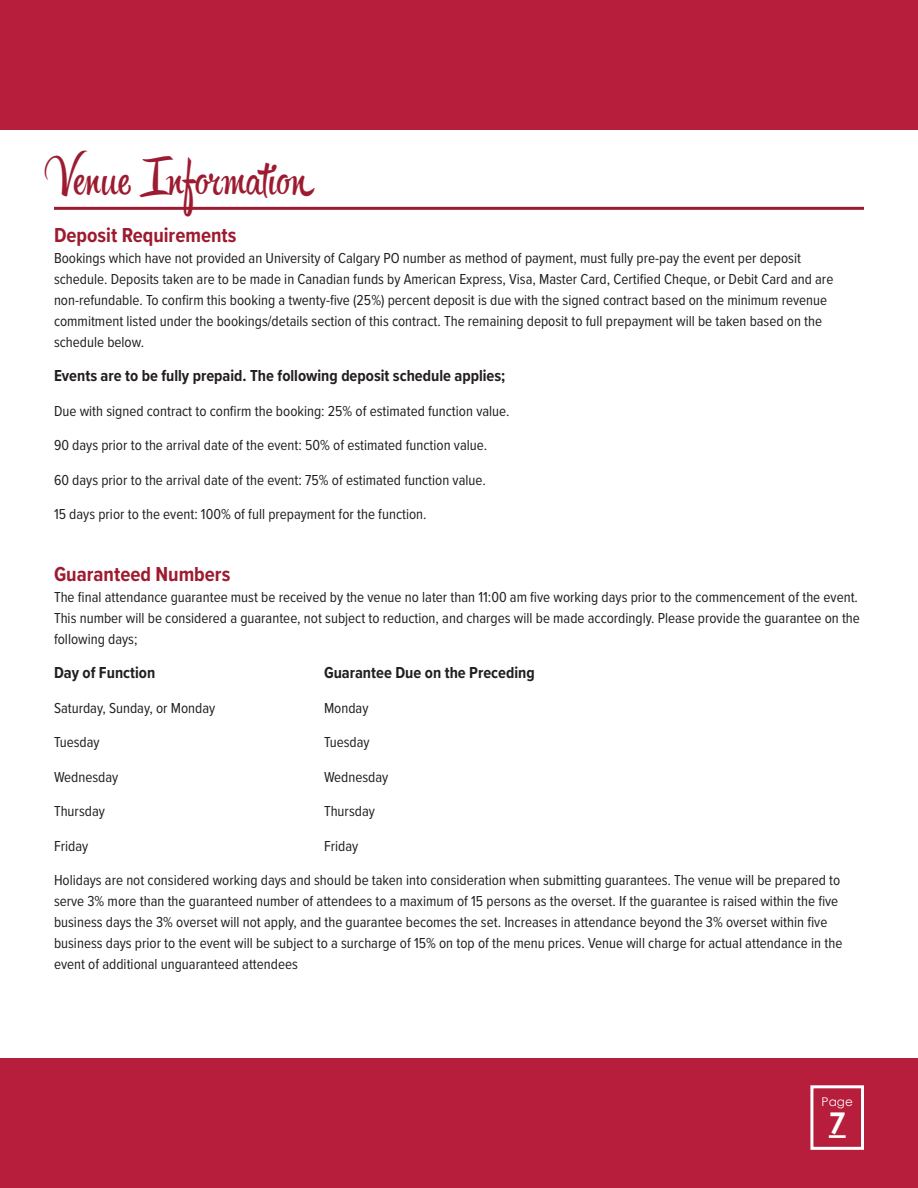
<style>
.page{position:relative;width:918px;height:1188px;background:#fff}
.page>*{position:absolute;margin:0;border:0;box-sizing:border-box;transform-origin:0 0}
.heading{font:45px "Hipster Script Pro";letter-spacing:-.01em;color:#9d1b30}
.t1{font:700 30px "Century Gothic";color:#fff}
.package_heading{font:700 21px "Proxima Nova Cond";color:#9d1b30}
.description{font:700 21px "Proxima Nova Cond";color:#9d1b30}
.description-2{font:700 16.5px "Proxima Nova Cond";color:#231f20}
.description-3{font:15px/21px "Proxima Nova Cond";color:#231f20}
.paragraph_descriptions{font:15px/21px "Proxima Nova Cond";color:#231f20}
.t2{font:12px "Century Gothic";color:#fff}
</style>
<div class="page">
<div style="left:0;top:0;width:918px;height:130px;background:#b71e3b"></div>
<div style="left:0;top:1058px;width:918px;height:130px;background:#b61e3b"></div>
<div style="left:810px;top:1085px;width:54px;height:65px;border:3px solid #fff"></div>
<hr style="left:54px;top:207px;width:810px;height:3px;background:#9d1b30">
<hr style="left:829px;top:1135px;width:17px;height:3px;background:#fff">
<p class="heading" style="left:54px;top:151px;width:262px">Venue Information</p>
<p class="package_heading" style="left:54px;top:219px;width:184px">Deposit Requirements</p>
<p class="paragraph_descriptions" style="left:54px;top:247px;width:781px">Bookings which have not provided an University of Calgary PO number as method of payment, must fully pre-pay the event per deposit schedule. Deposits taken are to be made in Canadian funds by American Express, Visa, Master Card, Certified Cheque, or Debit Card and are non-refundable. To confirm this booking a twenty-five (25%) percent deposit is due with the signed contract based on the minimum revenue commitment listed under the bookings/details section of this contract. The remaining deposit to full prepayment will be taken based on the schedule below.</p>
<p class="description-2" style="left:54px;top:364px;width:453px">Events are to be fully prepaid. The following deposit schedule applies;</p>
<p class="description-3" style="left:54px;top:400px;width:457px">Due with signed contract to confirm the booking: 25% of estimated function value.</p>
<p class="description-3" style="left:54px;top:434px;width:435px">90 days prior to the arrival date of the event: 50% of estimated function value.</p>
<p class="description-3" style="left:54px;top:469px;width:433px">60 days prior to the arrival date of the event: 75% of estimated function value.</p>
<p class="description-3" style="left:54px;top:503px;width:374px">15 days prior to the event: 100% of full prepayment for the function.</p>
<p class="description" style="left:54px;top:558px;width:178px">Guaranteed Numbers</p>
<p class="paragraph_descriptions" style="left:54px;top:586px;width:807px">The final attendance guarantee must be received by the venue no later than 11:00 am five working days prior to the commencement of the event.<br>This number will be considered a guarantee, not subject to reduction, and charges will be made accordingly. Please provide the guarantee on the following days;</p>
<p class="description-2" style="left:54px;top:661px;width:103px">Day of Function</p>
<p class="description-2" style="left:324px;top:661px;width:212px">Guarantee Due on the Preceding</p>
<p class="description-3" style="left:54px;top:697px;width:163px">Saturday, Sunday, or Monday</p>
<p class="description-3" style="left:324px;top:697px;width:46px">Monday</p>
<p class="description-3" style="left:54px;top:731px;width:47px">Tuesday</p>
<p class="description-3" style="left:324px;top:731px;width:47px">Tuesday</p>
<p class="description-3" style="left:54px;top:766px;width:66px">Wednesday</p>
<p class="description-3" style="left:324px;top:766px;width:66px">Wednesday</p>
<p class="description-3" style="left:54px;top:800px;width:52px">Thursday</p>
<p class="description-3" style="left:324px;top:800px;width:52px">Thursday</p>
<p class="description-3" style="left:54px;top:835px;width:36px">Friday</p>
<p class="description-3" style="left:324px;top:835px;width:36px">Friday</p>
<p class="description-3" style="left:54px;top:869px;width:790px">Holidays are not considered working days and should be taken into consideration when submitting guarantees. The venue will be prepared to serve 3% more than the guaranteed number of attendees to a maximum of 15 persons as the overset. If the guarantee is raised within the five business days the 3% overset will not apply, and the guarantee becomes the set. Increases in attendance beyond the 3% overset within five business days prior to the event will be subject to a surcharge of 15% on top of the menu prices. Venue will charge for actual attendance in the event of additional unguaranteed attendees</p>
<p class="t2" style="left:822px;top:1094px;width:33px">Page</p>
<p class="t1" style="left:829px;top:1104px;width:18px">7</p>
</div>
